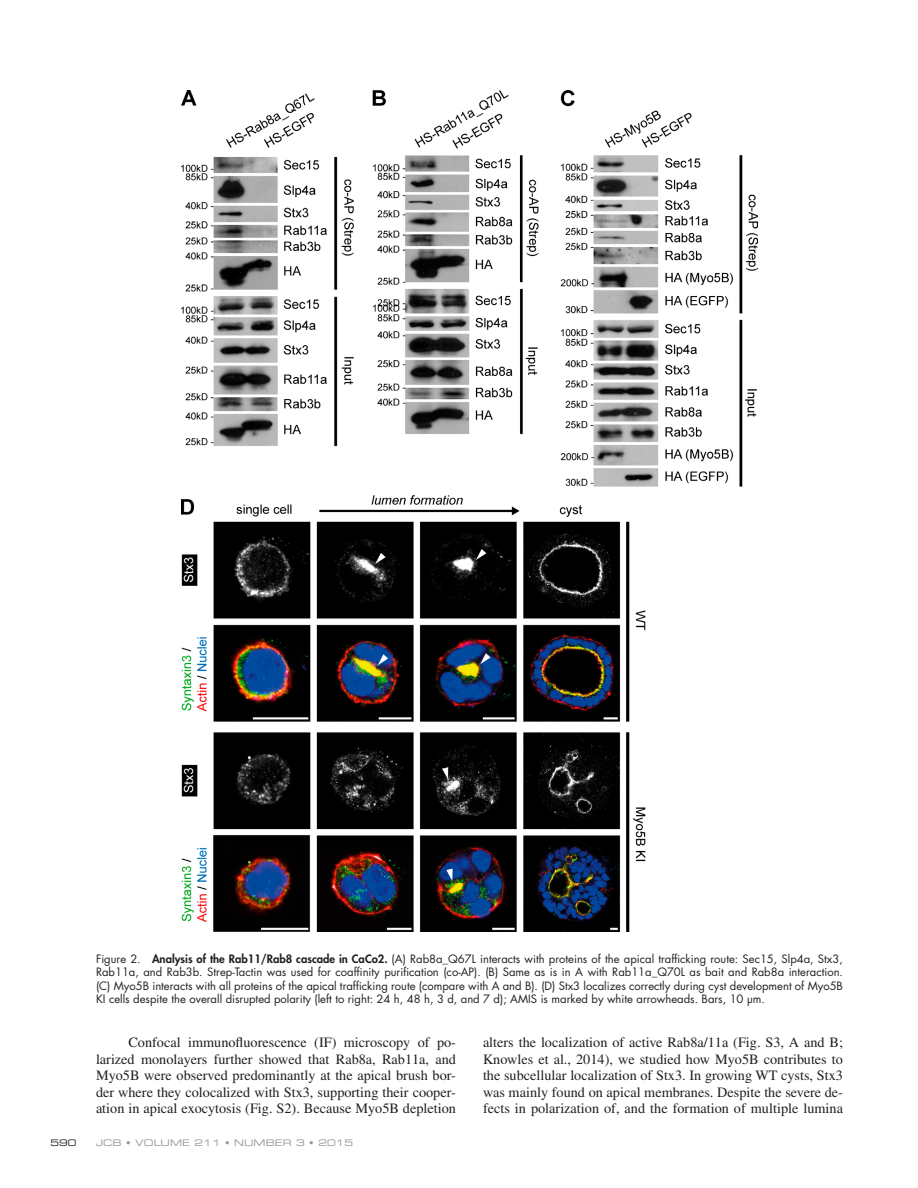
<style>
.page{position:relative;width:918px;height:1188px;background:#fff}
.page>*{position:absolute;margin:0;border:0;box-sizing:border-box;transform-origin:0 0}
.Para_Text{font:14.25px/16.5px "Times LT Std";color:#231f20;text-align:justify}
.fig_p{font:11.25px/13.5px "Futura Std";color:#231f20;text-align:justify}
.t1{font:9px "Eurostile LT Std Ex 2";letter-spacing:.01em;color:#939598}
.pageFolio{font:9px "Eurostile LT Std Ex 2";color:#231f20}
.s1{font-weight:800}
</style>
<div class="page">
<img style="left:182px;top:90px;width:575px;height:841px">
<p class="fig_p" style="left:96px;top:952px;width:749px">Figure 2. <span class="s1">Analysis of the Rab11/Rab8 cascade in CaCo2.</span> (A) Rab8a_Q67L interacts with proteins of the apical trafficking route: Sec15, Slp4a, Stx3, Rab11a, and Rab3b. Strep-Tactin was used for coaffinity purification (co-AP). (B) Same as is in A with Rab11a_Q70L as bait and Rab8a interaction. (C) Myo5B interacts with all proteins of the apical trafficking route (compare with A and B). (D) Stx3 localizes correctly during cyst development of Myo5B KI cells despite the overall disrupted polarity (left to right: 24 h, 48 h, 3 d, and 7 d); AMIS is marked by white arrowheads. Bars, 10 µm.</p>
<p class="Para_Text" style="left:96px;top:1034px;width:362px;text-indent:32px">Confocal immunofluorescence (IF) microscopy of po&shy;larized monolayers further showed that Rab8a, Rab11a, and Myo5B were observed predominantly at the apical brush bor&shy;der where they colocalized with Stx3, supporting their cooper&shy;ation in apical exocytosis (Fig. S2). Because Myo5B depletion</p>
<p class="Para_Text" style="left:483px;top:1034px;width:362px">alters the localization of active Rab8a/11a (Fig. S3, A and B; Knowles et al., 2014), we studied how Myo5B contributes to the subcellular localization of Stx3. In growing WT cysts, Stx3 was mainly found on apical membranes. Despite the severe de&shy;fects in polarization of, and the formation of multiple lumina</p>
<p class="pageFolio" style="left:50px;top:1136px;width:28px">590</p>
<p class="t1" style="left:96px;top:1136px;width:259px">JCB • VOLUME 211 • NUMBER 3 • 2015</p>
</div>
